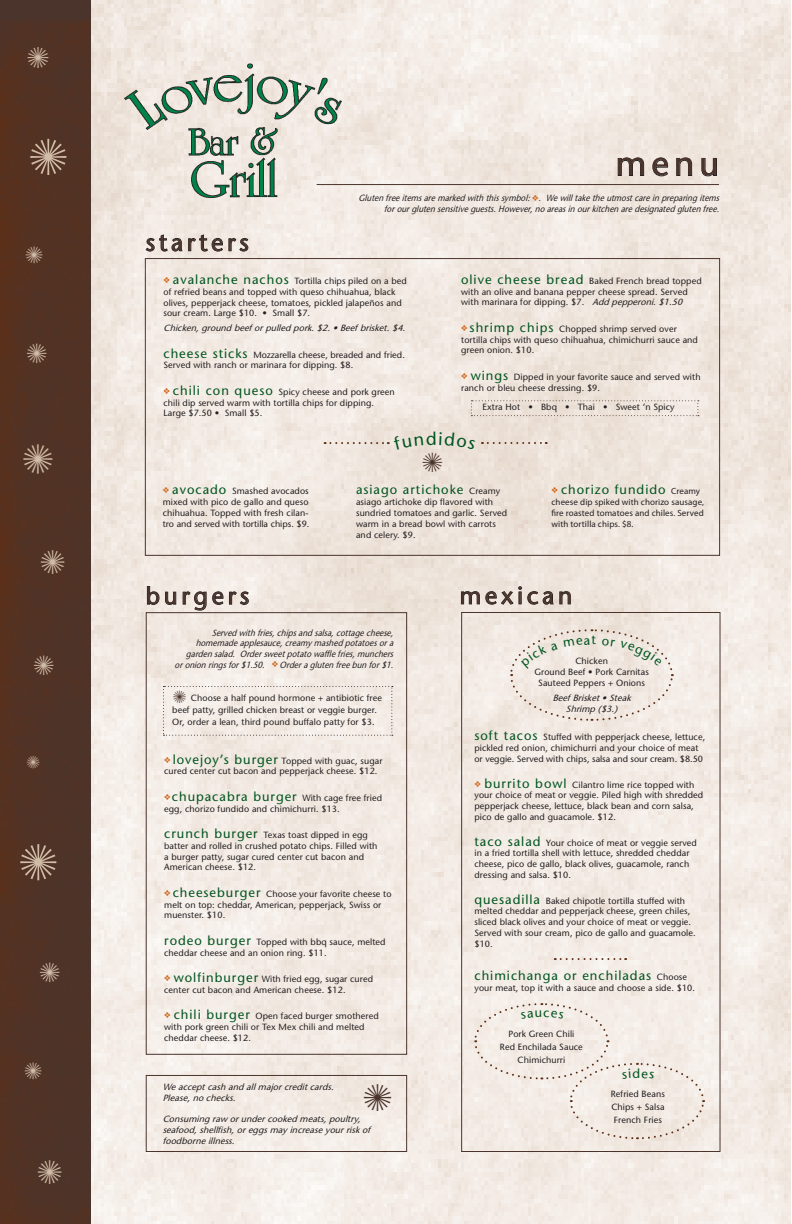
<style>
.page{position:relative;width:792px;height:1224px;background:#fff}
.page>*{position:absolute;margin:0;border:0;box-sizing:border-box;transform-origin:0 0}
.t1{font:34px "Stone Sans";color:#4a342c}
.t2{font:24px "Stone Sans";letter-spacing:.16em;color:#4a342c}
.t3{font:13px "Stone Sans";letter-spacing:.075em;color:#00541e}
.t4{font:9px/10.8px "Stone Sans";letter-spacing:.01em;color:#231f20}
.t5{font:italic 9px/10.8px "Stone Sans";color:#231f20;text-align:right;scale:.9 1}
.t6{font:italic 9px/10.8px "Stone Sans";color:#231f20}
.t7{font:9px/10.8px "Myriad Pro";letter-spacing:.01em;color:#231f20;text-align:justify}
.s1{font-family:"Type Embellishments One Let Plain";font-style:normal;color:#cf671a}
.s2{font-family:"Type Embellishments One Let Plain";color:#cf671a}
.s3{font-size:13px;color:#00541e}
.s4{font-style:italic}
.s5{font-size:9px;color:#231f20}
.s6{font-family:"Type Embellishments One Let Plain";font-size:9px;color:#cf671a}
.s7{font-family:"Myriad Pro";font-size:9px;color:#231f20}
</style>
<div class="page">
<img style="left:91px;top:0;width:699px;height:1224px">
<div style="left:0;top:0;width:91px;height:1224px;background:#513325"></div>
<div style="left:145px;top:258px;width:575px;height:298px;border:1px solid #4a342c"></div>
<svg style="left:145px;top:234px;width:104px;height:18px;background:#c2bab5"></svg>
<div style="left:146px;top:612px;width:261px;height:443px;border:1px solid #4a342c"></div>
<svg style="left:146px;top:586px;width:104px;height:25px;background:#cec6c1"></svg>
<hr style="left:317px;top:184px;width:402px;height:1px;background:#4a342c">
<svg style="left:617px;top:157px;width:28px;height:19px"></svg>
<svg style="left:652px;top:157px;width:17px;height:20px"></svg>
<svg style="left:676px;top:157px;width:17px;height:19px"></svg>
<svg style="left:701px;top:157px;width:16px;height:20px"></svg>
<img style="left:123px;top:63px;width:219px;height:135px">
<svg style="left:460px;top:586px;width:111px;height:19px;background:#c2b9b3"></svg>
<div style="left:461px;top:612px;width:260px;height:540px;border:1px solid #4a342c"></div>
<svg style="left:555px;top:958px;width:71px;height:2px"></svg>
<svg style="left:471px;top:400px;width:228px;height:16px;background:#e8ded5"></svg>
<div style="left:146px;top:1075px;width:261px;height:77px;border:1px solid #4a342c"></div>
<svg style="left:482px;top:442px;width:65px;height:2px"></svg>
<svg style="left:37px;top:1160px;width:24px;height:24px"></svg>
<svg style="left:24px;top:1063px;width:17px;height:16px"></svg>
<svg style="left:40px;top:962px;width:19px;height:20px"></svg>
<svg style="left:20px;top:844px;width:36px;height:36px"></svg>
<svg style="left:27px;top:755px;width:12px;height:13px"></svg>
<svg style="left:34px;top:655px;width:19px;height:20px"></svg>
<svg style="left:40px;top:550px;width:24px;height:24px"></svg>
<svg style="left:23px;top:445px;width:29px;height:29px"></svg>
<svg style="left:27px;top:344px;width:19px;height:19px"></svg>
<svg style="left:25px;top:246px;width:17px;height:17px"></svg>
<svg style="left:30px;top:139px;width:36px;height:36px"></svg>
<svg style="left:27px;top:47px;width:21px;height:21px"></svg>
<svg style="left:163px;top:686px;width:230px;height:50px;background:#f0e9e3"></svg>
<svg style="left:364px;top:1083px;width:27px;height:28px"></svg>
<svg style="left:509px;top:628px;width:165px;height:94px;background:#efe5de"></svg>
<svg style="left:325px;top:432px;width:151px;height:40px;background:#ece1d9"></svg>
<svg style="left:473px;top:1002px;width:232px;height:138px;background:#f1e9e2"></svg>
<h2 class="t2" style="left:146px;top:228px;width:104px">starters</h2>
<h1 class="t1" style="left:616px;top:143px;width:105px">menu</h1>
<p class="t5" style="left:359px;top:193px;width:405px">Glutenfreeitemsaremarkedwiththissymbol:<span class="s1">E</span> . Wewilltaketheutmostcareinpreparingitems forourglutensensitiveguests.However,noareasinourkitchenaredesignatedglutenfree.</p>
<p class="t4" style="left:163px;top:275px;width:245px"><span class="s2">E</span> <span class="s3">avalanche nachos</span> Tortilla chips piled on a bed of refried beans and topped with queso chihuahua, black olives, pepperjack cheese, tomatoes, pickled jalapeños and sour cream. Large $10. • Small $7.</p>
<p class="t6" style="left:163px;top:323px;width:246px">Chicken,ground beeforpulled pork.$2.•Beefbrisket.$4.</p>
<p class="t4" style="left:163px;top:349px;width:243px"><span class="s3">cheese sticks</span> Mozzarella cheese, breaded and fried.<br>Served with ranch or marinara for dipping. $8.</p>
<p class="t4" style="left:163px;top:386px;width:233px"><span class="s2">E</span> <span class="s3">chili con queso</span> Spicy cheese and pork green chili dip served warm with tortilla chips for dipping.<br>Large $7.50 • Small $5.</p>
<p class="t4" style="left:461px;top:275px;width:242px"><span class="s3">olive cheese bread</span> Baked French bread topped with an olive and banana pepper cheese spread. Served with marinara for dipping. $7. <span class="s4">Add pepperoni.$1.50</span></p>
<p class="t4" style="left:461px;top:323px;width:238px"><span class="s2">E</span> <span class="s3">shrimp chips</span> Chopped shrimp served over tortilla chips with queso chihuahua, chimichurri sauce and green onion. $10.</p>
<p class="t4" style="left:461px;top:371px;width:241px"><span class="s2">E</span> <span class="s3">wings</span> Dipped in your favorite sauce and served with ranch or bleu cheese dressing. $9.</p>
<p class="t4" style="left:483px;top:402px;width:194px">Extra Hot • Bbq • Thai • Sweet ‘n Spicy</p>
<p class="t4" style="left:163px;top:486px;width:148px;text-align:justify"><span class="s2">E</span> <span class="s3">avocado</span> Smashed avocados mixed with pico de gallo and queso chihuahua. Topped with fresh cilan&shy;tro and served with tortilla chips. $9.</p>
<h2 class="t2" style="left:146px;top:582px;width:105px">burgers</h2>
<h3 class="t3" style="left:356px;top:482px;width:146px">asiago artichoke <span class="s5">Creamy</span></h3>
<p class="t4" style="left:356px;top:497px;width:153px">asiago artichoke dip flavored with sundried tomatoes and garlic. Served warm in a bread bowl with carrots and celery. $9.</p>
<h3 class="t3" style="left:552px;top:482px;width:150px"><span class="s6">E</span> chorizo fundido <span class="s7">Creamy</span></h3>
<p class="t7" style="left:552px;top:497px;width:154px">cheese dip spiked with chorizo sausage, fire roasted tomatoes and chiles. Served with tortilla chips. $8.</p>
<h2 class="t2" style="left:460px;top:581px;width:114px">mexican</h2>
<p class="t5" style="left:175px;top:627px;width:247px">Servedwithfries,chipsandsalsa,cottagecheese, homemadeapplesauce,creamy mashedpotatoesora gardensalad. Ordersweetpotatowafflefries,munchers oronionringsfor$1.50. <span class="s1">E</span> Orderaglutenfreebunfor$1.</p>
<p class="t4" style="left:172px;top:692px;width:211px;line-height:12px;text-indent:19px">Choose a half pound hormone + antibiotic free beef patty, grilled chicken breast or veggie burger.<br>Or, order a lean, third pound buffalo patty for $3.</p>
<p class="t4" style="left:164px;top:755px;width:220px"><span class="s2">E</span> <span class="s3">lovejoy’s burger</span> Topped with guac, sugar cured center cut bacon and pepperjack cheese. $12.</p>
<p class="t4" style="left:164px;top:792px;width:219px"><span class="s2">E</span> <span class="s3">chupacabra burger</span> With cage free fried egg, chorizo fundido and chimichurri. $13.</p>
<p class="t4" style="left:164px;top:830px;width:215px"><span class="s3">crunch burger</span> Texas toast dipped in egg batter and rolled in crushed potato chips. Filled with a burger patty, sugar cured center cut bacon and American cheese. $12.</p>
<p class="t4" style="left:164px;top:888px;width:229px"><span class="s2">E</span> <span class="s3">cheeseburger</span> Choose your favorite cheese to melt on top: cheddar, American, pepperjack, Swiss or muenster. $10.</p>
<p class="t4" style="left:164px;top:936px;width:223px"><span class="s3">rodeo burger</span> Topped with bbq sauce, melted cheddar cheese and an onion ring. $11.</p>
<p class="t4" style="left:164px;top:974px;width:210px"><span class="s2">E</span> <span class="s3">wolfinburger</span> With fried egg, sugar cured center cut bacon and American cheese. $12.</p>
<p class="t4" style="left:164px;top:1011px;width:216px"><span class="s2">E</span> <span class="s3">chili burger</span> Open faced burger smothered with pork green chili or Tex Mex chili and melted cheddar cheese. $12.</p>
<p class="t6" style="left:163px;top:1082px;width:175px">Weacceptcash and allmajorcreditcards.<br>Please,no checks.</p>
<p class="t6" style="left:163px;top:1114px;width:212px">Consuming raw orundercooked meats,poultry, seafood,shellfish,oreggsmay increaseyourriskof foodborneillness.</p>
<h3 class="t3" style="left:591px;top:632px;width:6px">t</h3>
<p class="t4" style="left:534px;top:656px;width:116px;text-align:center">Chicken<br>Ground Beef • Pork Carnitas<br>Sauteed Peppers + Onions</p>
<p class="t6" style="left:553px;top:693px;width:82px;text-align:center">BeefBrisket•Steak<br>Shrimp ($3.)</p>
<p class="t4" style="left:474px;top:732px;width:232px"><span class="s3">soft tacos</span> Stuffed with pepperjack cheese, lettuce, pickled red onion, chimichurri and your choice of meat or veggie. Served with chips, salsa and sour cream. $8.50</p>
<p class="t4" style="left:474px;top:779px;width:230px"><span class="s2">E</span> <span class="s3">burrito bowl</span> Cilantro lime rice topped with your choice of meat or veggie. Piled high with shredded pepperjack cheese, lettuce, black bean and corn salsa, pico de gallo and guacamole. $12.</p>
<p class="t4" style="left:474px;top:837px;width:224px"><span class="s3">taco salad</span> Your choice of meat or veggie served in a fried tortilla shell with lettuce, shredded cheddar cheese, pico de gallo, black olives, guacamole, ranch dressing and salsa. $10.</p>
<p class="t4" style="left:474px;top:895px;width:223px"><span class="s3">quesadilla</span> Baked chipotle tortilla stuffed with melted cheddar and pepperjack cheese, green chiles, sliced black olives and your choice of meat or veggie.<br>Served with sour cream, pico de gallo and guacamole. $10.</p>
<h3 class="t3" style="left:474px;top:968px;width:214px">chimichanga or enchiladas <span class="s5">Choose</span></h3>
<p class="t4" style="left:474px;top:982px;width:222px">your meat, top it with a sauce and choose a side. $10.</p>
<p class="t4" style="left:500px;top:1027px;width:84px;line-height:13px;text-align:center">Pork Green Chili<br>Red Enchilada Sauce<br>Chimichurri</p>
<h3 class="t3" style="left:632px;top:1066px;width:9px">d</h3>
<p class="t4" style="left:611px;top:1087px;width:56px;line-height:13px;text-align:justify">Refried Beans Chips + Salsa French Fries</p>
</div>
